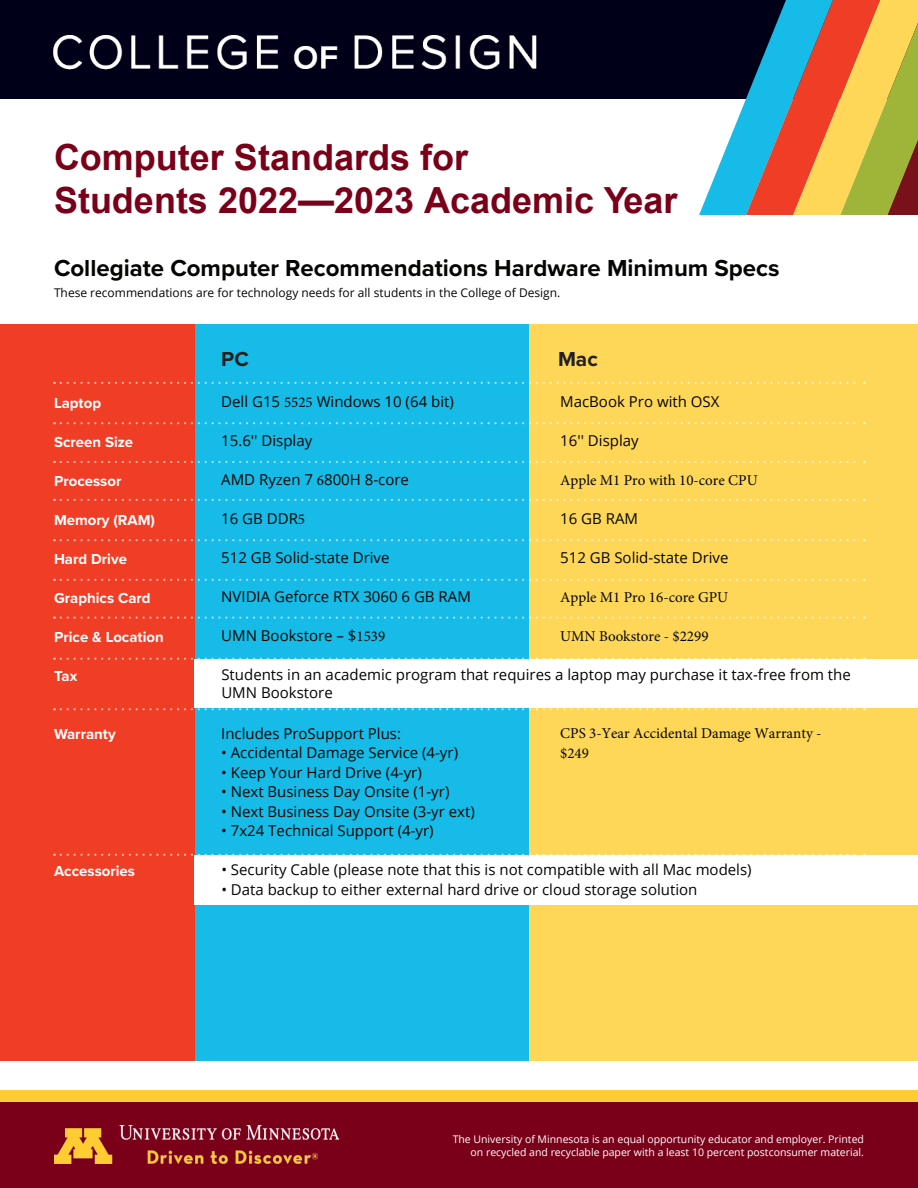
<style>
.page{position:relative;width:918px;height:1188px;background:#fff}
.page>*{position:absolute;margin:0;border:0;box-sizing:border-box;transform-origin:0 0}
.t1{font:700 36px/43.2px "Arial";color:#7a0019}
.t2{font:700 24px "Proxima Nova";color:#040503}
.t3{font:700 21px "Proxima Nova";color:#231f20}
.t4{font:15px/18px "Open Sans";color:#040503}
.t5{font:15px/19.5px "Minion Pro";color:#040503}
.t6{font:700 15px "Proxima Nova";color:#fff}
.t7{font:12px "Open Sans";color:#040503}
.t8{font:10.5px/13.5px "Open Sans";color:#fff;text-align:right}
.s1{font-family:"Minion Pro"}
</style>
<div class="page">
<div style="left:0;top:0;width:918px;height:99px;background:#000019"></div>
<img style="left:54px;top:35px;width:483px;height:35px">
<svg style="left:699px;top:0;width:219px;height:215px"></svg>
<div style="left:529px;top:324px;width:389px;height:736px;background:#fed759"></div>
<div style="left:0;top:1102px;width:918px;height:86px;background:#7a0019"></div>
<div style="left:0;top:1090px;width:918px;height:12px;background:#fc3"></div>
<img style="left:54px;top:1126px;width:286px;height:38px">
<div style="left:194px;top:324px;width:335px;height:736px;background:#16bbe7"></div>
<div style="left:0;top:324px;width:194px;height:736px;background:#ef3e25"></div>
<div style="left:194px;top:660px;width:724px;height:48px;background:#fff"></div>
<div style="left:194px;top:856px;width:724px;height:49px;background:#fff"></div>
<svg style="left:61px;top:461px;width:804px;height:2px"></svg>
<svg style="left:61px;top:499px;width:804px;height:2px"></svg>
<svg style="left:61px;top:539px;width:804px;height:2px"></svg>
<svg style="left:61px;top:579px;width:804px;height:2px"></svg>
<svg style="left:61px;top:616px;width:804px;height:3px"></svg>
<svg style="left:61px;top:658px;width:804px;height:2px"></svg>
<svg style="left:61px;top:708px;width:804px;height:2px"></svg>
<svg style="left:61px;top:854px;width:804px;height:2px"></svg>
<svg style="left:61px;top:422px;width:804px;height:2px"></svg>
<svg style="left:61px;top:382px;width:804px;height:2px"></svg>
<p class="t1" style="left:54px;top:136px;width:625px">Computer Standards for<br>Students 2022—2023 Academic Year</p>
<p class="t2" style="left:54px;top:250px;width:727px">Collegiate Computer Recommendations Hardware Minimum Specs</p>
<p class="t7" style="left:54px;top:285px;width:508px">These recommendations are for technology needs for all students in the College of Design.</p>
<p class="t6" style="left:54px;top:392px;width:49px">Laptop</p>
<p class="t6" style="left:54px;top:431px;width:81px">Screen Size</p>
<p class="t6" style="left:54px;top:470px;width:69px">Processor</p>
<p class="t6" style="left:54px;top:509px;width:103px">Memory (RAM)</p>
<p class="t6" style="left:54px;top:548px;width:75px">Hard Drive</p>
<p class="t6" style="left:54px;top:587px;width:98px">Graphics Card</p>
<p class="t6" style="left:54px;top:626px;width:111px">Price &amp; Location</p>
<p class="t6" style="left:54px;top:665px;width:25px">Tax</p>
<p class="t3" style="left:221px;top:343px;width:29px">PC</p>
<p class="t3" style="left:558px;top:343px;width:41px">Mac</p>
<p class="t4" style="left:221px;top:393px;width:234px">Dell G15 <span class="s1">5525</span> Windows 10 (64 bit)</p>
<p class="t4" style="left:221px;top:432px;width:93px">15.6'' Display</p>
<p class="t4" style="left:221px;top:471px;width:189px">AMD Ryzen 7 <span class="s1">6</span>800H 8-core</p>
<p class="t4" style="left:221px;top:510px;width:85px">16 GB DDR<span class="s1">5</span></p>
<p class="t4" style="left:221px;top:549px;width:170px">512 GB Solid-state Drive</p>
<p class="t4" style="left:221px;top:588px;width:251px">NVIDIA Geforce RTX 3060 6 GB RAM</p>
<p class="t4" style="left:221px;top:627px;width:166px">UMN Bookstore – $<span class="s1">1539</span></p>
<p class="t4" style="left:560px;top:393px;width:161px">MacBook Pro with OSX</p>
<p class="t4" style="left:560px;top:432px;width:80px">16'' Display</p>
<p class="t5" style="left:560px;top:470px;width:199px">Apple M1 Pro with 10-core CPU</p>
<p class="t4" style="left:560px;top:510px;width:79px">16 GB RAM</p>
<p class="t4" style="left:560px;top:549px;width:170px">512 GB Solid-state Drive</p>
<p class="t5" style="left:560px;top:587px;width:169px">Apple M1 Pro 16-core GPU</p>
<p class="t5" style="left:560px;top:626px;width:150px">UMN Bookstore - $2299</p>
<p class="t4" style="left:221px;top:666px;width:631px">Students in an academic program that requires a laptop may purchase it tax-free from the<br>UMN Bookstore</p>
<p class="t6" style="left:54px;top:723px;width:63px">Warranty</p>
<p class="t4" style="left:221px;top:724px;width:181px">Includes ProSupport Plus:</p>
<p class="t4" style="left:221px;top:744px;width:238px">• Accidental Damage Service (4-yr)</p>
<p class="t4" style="left:221px;top:763px;width:202px">• Keep Your Hard Drive (4-yr)</p>
<p class="t4" style="left:221px;top:783px;width:230px">• Next Business Day Onsite (1-yr)</p>
<p class="t4" style="left:221px;top:802px;width:255px">• Next Business Day Onsite (3-yr ext)</p>
<p class="t4" style="left:221px;top:822px;width:214px">• 7x24 Technical Support (4-yr)</p>
<p class="t5" style="left:560px;top:724px;width:263px">CPS 3-Year Accidental Damage Warranty - $249</p>
<p class="t6" style="left:54px;top:860px;width:83px">Accessories</p>
<p class="t4" style="left:221px;top:861px;width:532px">• Security Cable (please note that this is not compatible with all Mac models)</p>
<p class="t4" style="left:221px;top:880px;width:478px">• Data backup to either external hard drive or cloud storage solution</p>
<p class="t8" style="left:453px;top:1132px;width:413px">The University of Minnesota is an equal opportunity educator and employer. Printed on recycled and recyclable paper with a least 10 percent postconsumer material.</p>
</div>
